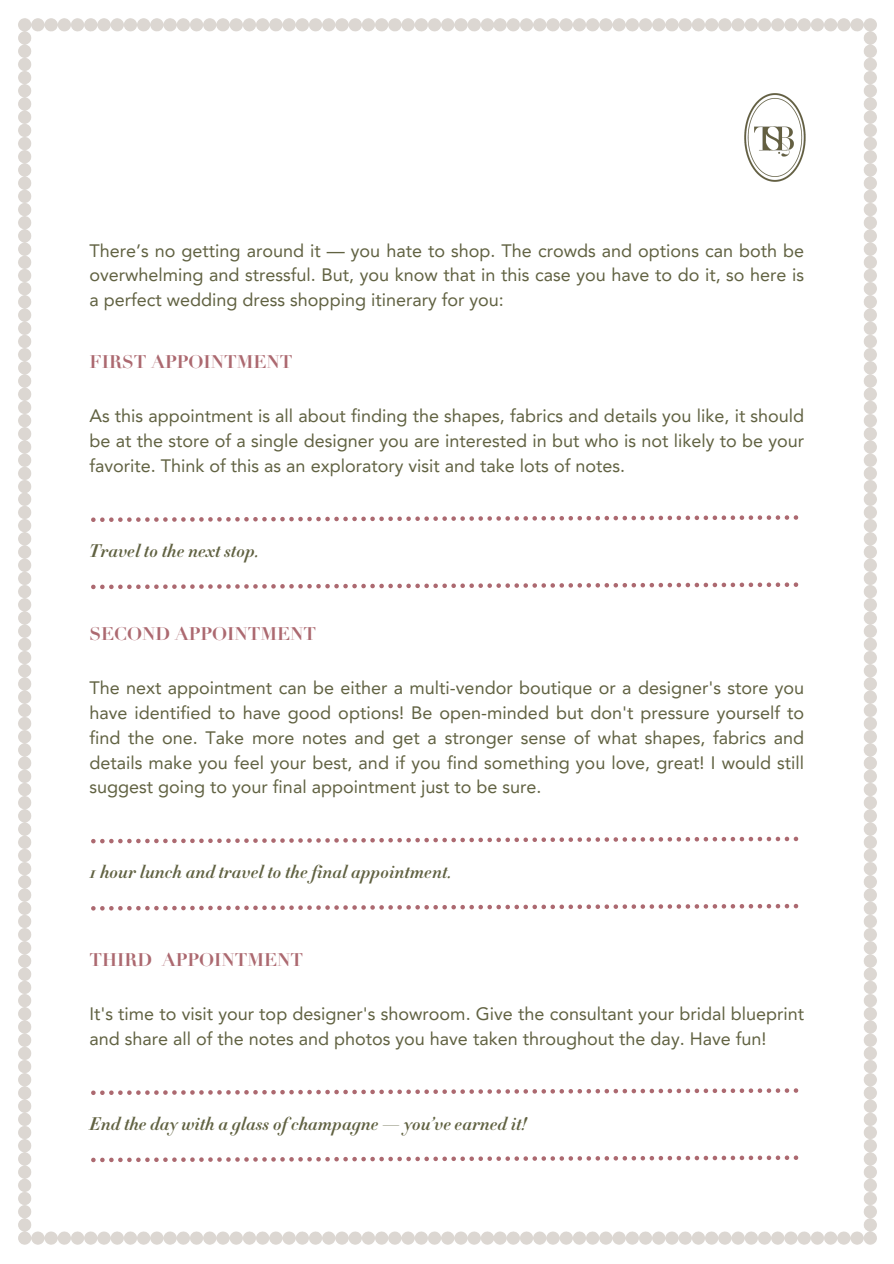
<style>
.page{position:relative;width:894px;height:1264px;background:#fff}
.page>*{position:absolute;margin:0;border:0;box-sizing:border-box;transform-origin:0 0}
.t1{font:18px/24.8px "Avenir LT Pro";color:#616242;text-align:justify}
.t2{font:18px "Didot HTF B11 Bold Ital";color:#616242}
.t3{font:700 18px "Didot LT Std";color:#ac6970}
</style>
<div class="page">
<img style="left:18px;top:18px;width:859px;height:1227px">
<img style="left:719px;top:89px;width:111px;height:102px">
<svg style="left:91px;top:582px;width:707px;height:7px"></svg>
<svg style="left:91px;top:515px;width:707px;height:7px"></svg>
<svg style="left:91px;top:903px;width:707px;height:7px"></svg>
<svg style="left:91px;top:836px;width:707px;height:7px"></svg>
<svg style="left:91px;top:1155px;width:707px;height:7px"></svg>
<svg style="left:91px;top:1088px;width:707px;height:7px"></svg>
<p class="t1" style="left:89px;top:239px;width:716px">There’s no getting around it — you hate to shop. The crowds and options can both be overwhelming and stressful. But, you know that in this case you have to do it, so here is a perfect wedding dress shopping itinerary for you:</p>
<h1 class="t3" style="left:89px;top:355px;width:205px">FIRST APPOINTMENT</h1>
<p class="t1" style="left:89px;top:405px;width:716px">As this appointment is all about finding the shapes, fabrics and details you like, it should be at the store of a single designer you are interested in but who is not likely to be your favorite. Think of this as an exploratory visit and take lots of notes.</p>
<h2 class="t2" style="left:89px;top:539px;width:171px">Travel to the next stop.</h2>
<h1 class="t3" style="left:89px;top:627px;width:228px">SECOND APPOINTMENT</h1>
<p class="t1" style="left:89px;top:677px;width:716px">The next appointment can be either a multi-vendor boutique or a designer's store you have identified to have good options! Be open-minded but don't pressure yourself to find the one. Take more notes and get a stronger sense of what shapes, fabrics and details make you feel your best, and if you find something you love, great! I would still suggest going to your final appointment just to be sure.</p>
<h2 class="t2" style="left:89px;top:860px;width:363px">1 hour lunch and travel to the final appointment.</h2>
<h1 class="t3" style="left:89px;top:953px;width:215px">THIRD APPOINTMENT</h1>
<p class="t1" style="left:89px;top:1003px;width:716px">It's time to visit your top designer's showroom. Give the consultant your bridal blueprint and share all of the notes and photos you have taken throughout the day. Have fun!</p>
<h2 class="t2" style="left:89px;top:1111px;width:439px">End the day with a glass of champagne — you’ve earned it!</h2>
</div>
